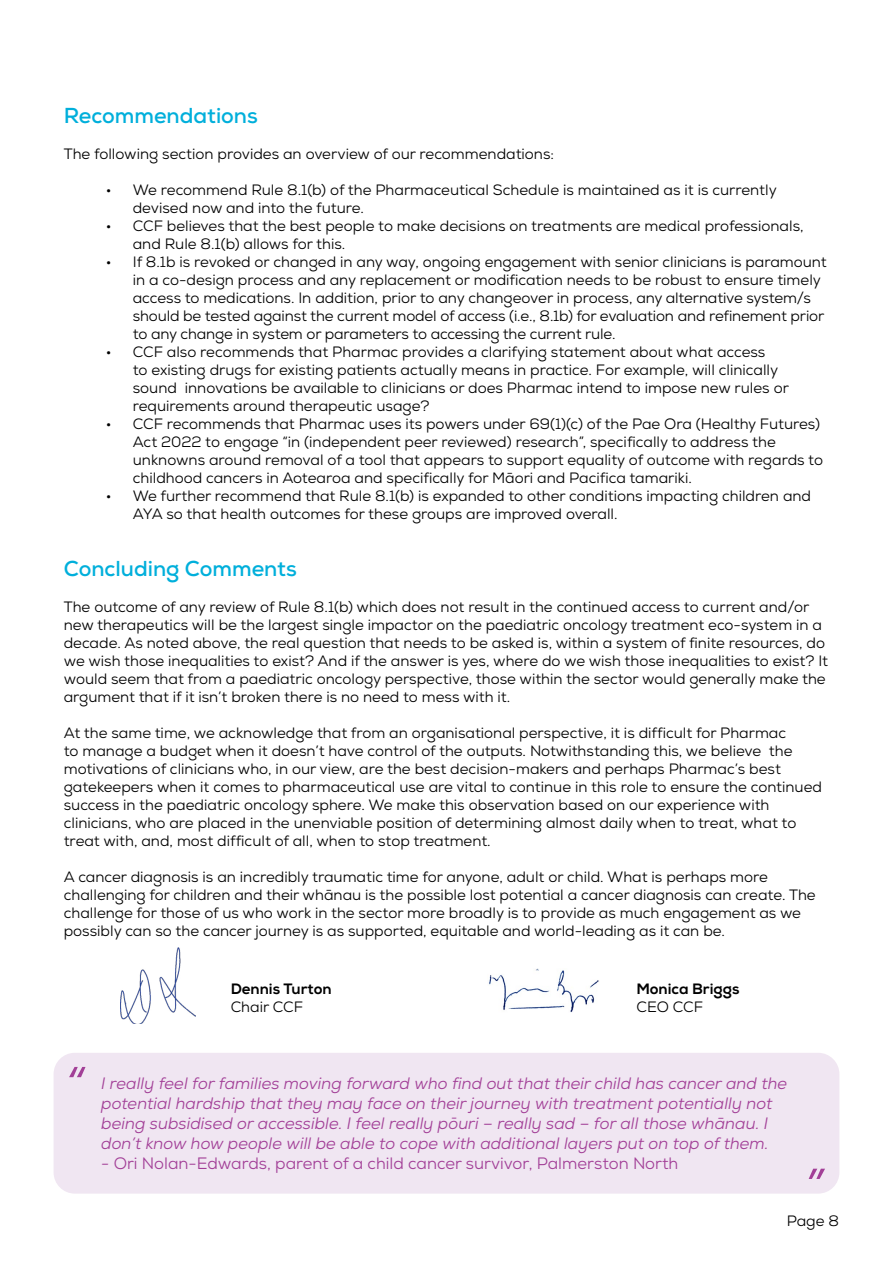
<style>
.page{position:relative;width:893px;height:1263px;background:#fff}
.page>*{position:absolute;margin:0;border:0;box-sizing:border-box;transform-origin:0 0}
.t1{font:italic 56.4px "Nexa";color:#a23f97}
.t2{font:700 21.6px "Nexa";color:#00afdb}
.t3{font:italic 16.5px/19.8px "Nexa";color:#a23f97}
.t4{font:16.5px "Nexa";color:#a23f97}
.t5{font:15px/18px "Nexa";color:#000}
.t6{font:15px "Nexa X Bold";color:#000}
.s1{font-style:italic}
</style>
<div class="page">
<div style="left:54px;top:1053px;width:785px;height:140px;background:#f0e6f2;border-radius:21px"></div>
<img style="left:489px;top:968px;width:110px;height:44px">
<img style="left:120px;top:947px;width:76px;height:76px">
<h2 class="t2" style="left:64px;top:101px;width:196px">Recommendations</h2>
<p class="t5" style="left:64px;top:144px;width:492px">The following section provides an overview of our recommendations:</p>
<p class="t5" style="left:133px;top:180px;width:646px;text-indent:-27px">• We recommend Rule 8.1(b) of the Pharmaceutical Schedule is maintained as it is currently devised now and into the future.</p>
<p class="t5" style="left:133px;top:216px;width:672px;text-indent:-27px">• CCF believes that the best people to make decisions on treatments are medical professionals, and Rule 8.1(b) allows for this.</p>
<p class="t5" style="left:133px;top:252px;width:695px;text-indent:-27px">• If 8.1b is revoked or changed in any way, ongoing engagement with senior clinicians is paramount in a co-design process and any replacement or modification needs to be robust to ensure timely access to medications. In addition, prior to any changeover in process, any alternative system/s should be tested against the current model of access (i.e., 8.1b) for evaluation and refinement prior to any change in system or parameters to accessing the current rule.</p>
<p class="t5" style="left:133px;top:342px;width:658px;text-indent:-27px">• CCF also recommends that Pharmac provides a clarifying statement about what access<br>to existing drugs for existing patients actually means in practice. For example, will clinically sound innovations be available to clinicians or does Pharmac intend to impose new rules or requirements around therapeutic usage?</p>
<p class="t5" style="left:133px;top:414px;width:692px;text-indent:-27px">• CCF recommends that Pharmac uses its powers under 69(1)(c) of the Pae Ora (Healthy Futures)<br>Act 2022 to engage “in (independent peer reviewed) research”, specifically to address the unknowns around removal of a tool that appears to support equality of outcome with regards to childhood cancers in Aotearoa and specifically for Māori and Pacifica tamariki.</p>
<p class="t5" style="left:133px;top:486px;width:680px;text-indent:-27px">• We further recommend that Rule 8.1(b) is expanded to other conditions impacting children and<br>AYA so that health outcomes for these groups are improved overall.</p>
<h2 class="t2" style="left:64px;top:555px;width:235px">Concluding Comments</h2>
<p class="t5" style="left:64px;top:598px;width:766px">The outcome of any review of Rule 8.1(b) which does not result in the continued access to current and/or new therapeutics will be the largest single impactor on the paediatric oncology treatment eco-system in a decade. As noted above, the real question that needs to be asked is, within a system of finite resources, do we wish those inequalities to exist? And if the answer is yes, where do we wish those inequalities to exist? It would seem that from a paediatric oncology perspective, those within the sector would generally make the argument that if it isn’t broken there is no need to mess with it.</p>
<p class="t5" style="left:64px;top:724px;width:760px">At the same time, we acknowledge that from an organisational perspective, it is difficult for Pharmac<br>to manage a budget when it doesn’t have control of the outputs. Notwithstanding this, we believe the motivations of clinicians who, in our view, are the best decision-makers and perhaps Pharmac’s best gatekeepers when it comes to pharmaceutical use are vital to continue in this role to ensure the continued success in the paediatric oncology sphere. We make this observation based on our experience with clinicians, who are placed in the unenviable position of determining almost daily when to treat, what to treat with, and, most difficult of all, when to stop treatment.</p>
<p class="t5" style="left:64px;top:868px;width:753px">A cancer diagnosis is an incredibly traumatic time for anyone, adult or child. What is perhaps more challenging for children and their whānau is the possible lost potential a cancer diagnosis can create. The challenge for those of us who work in the sector more broadly is to provide as much engagement as we possibly can so the cancer journey is as supported, equitable and world-leading as it can be.</p>
<p class="t6" style="left:231px;top:980px;width:102px">Dennis Turton</p>
<p class="t5" style="left:231px;top:998px;width:74px">Chair CCF</p>
<p class="t6" style="left:636px;top:980px;width:105px">Monica Briggs</p>
<p class="t5" style="left:636px;top:998px;width:68px">CEO CCF</p>
<h1 class="t1" style="left:64px;top:1051px;width:22px">“</h1>
<p class="t3" style="left:101px;top:1074px;width:688px">I really feel for families moving forward who find out that their child has cancer and the potential hardship that they may face on their journey with treatment potentially not being subsidised or accessible. I feel really pōuri – really sad – for all those whānau. I don’t know how people will be able to cope with additional layers put on top of them.</p>
<p class="t4" style="left:101px;top:1152px;width:579px"><span class="s1">-</span> Ori Nolan-Edwards, parent of a child cancer survivor, Palmerston North</p>
<h1 class="t1" style="left:830px;top:1195px;width:22px;rotate:-180deg">“</h1>
<p class="t5" style="left:787px;top:1212px;width:54px">Page 8</p>
</div>
